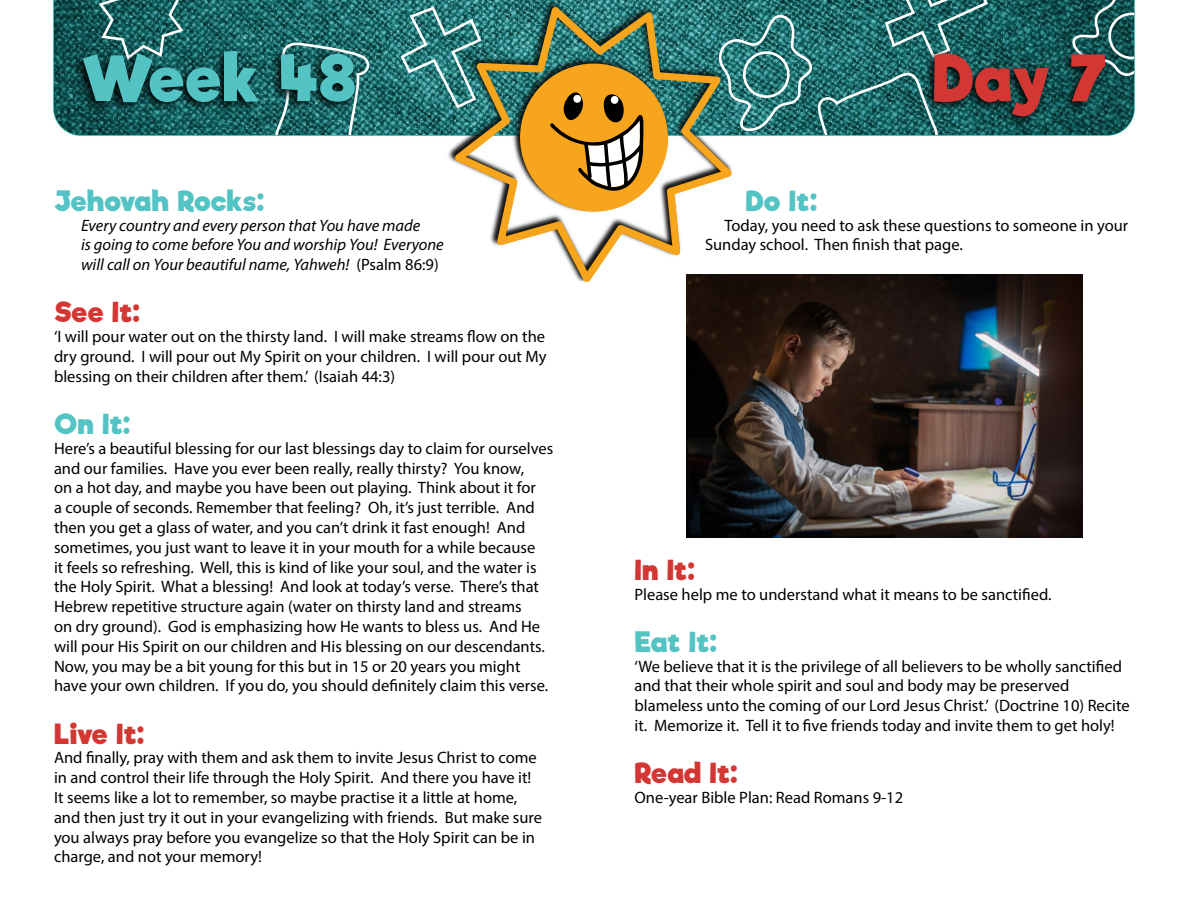
<style>
.page{position:relative;width:1188px;height:918px;background:#fff}
.page>*{position:absolute;margin:0;border:0;box-sizing:border-box;transform-origin:0 0}
.t1{font:700 61.5px "Riffic";letter-spacing:-.005em;color:#54c3c4}
.t2{font:700 61.5px "Riffic";color:#d33733}
.t3{font:700 27px "Riffic";letter-spacing:-.015em;color:#54c3c4}
.t4{font:700 27px "Riffic";letter-spacing:-.01em;color:#d33733}
.t5{font:16.5px/19.8px "Myriad Pro";color:#000}
.t6{font:italic 16.5px/19.8px "Myriad Pro";color:#000}
.s1{font-style:normal}
</style>
<div class="page">
<img style="left:54px;top:0;width:1080px;height:135px">
<svg style="left:99px;top:0;width:85px;height:47px;background:#2e6f6e"></svg>
<svg style="left:275px;top:43px;width:95px;height:92px;background:#377"></svg>
<svg style="left:401px;top:7px;width:44px;height:102px;background:#3f8686"></svg>
<svg style="left:735px;top:0;width:253px;height:135px;background:#317777"></svg>
<svg style="left:1072px;top:0;width:62px;height:76px;background:#2f6666"></svg>
<img style="left:445px;top:0;width:290px;height:176px">
<svg style="left:455px;top:7px;width:277px;height:274px"></svg>
<svg style="left:549px;top:79px;width:95px;height:114px;background:#c6923a"></svg>
<div style="left:72px;top:47px;width:287px;height:67px;background:#000;opacity:.95"></div>
<div style="left:922px;top:48px;width:188px;height:80px;background:#000;opacity:.95"></div>
<img style="left:686px;top:274px;width:396px;height:264px">
<p class="t1" style="left:81px;top:40px;width:277px">Week 48</p>
<p class="t2" style="left:932px;top:40px;width:176px">Day 7</p>
<p class="t3" style="left:54px;top:184px;width:212px">Jehovah Rocks:</p>
<p class="t6" style="left:81px;top:215px;width:364px">Every country and every person that You have made<br>is going to come before You and worship You! Everyone will call on Your beautiful name, Yahweh! <span class="s1">(Psalm 86:9)</span></p>
<p class="t4" style="left:54px;top:296px;width:88px">See It:</p>
<p class="t5" style="left:54px;top:326px;width:494px;text-align:justify">‘I will pour water out on the thirsty land. I will make streams flow on the dry ground. I will pour out My Spirit on your children. I will pour out My blessing on their children after them.’ (Isaiah 44:3)</p>
<p class="t3" style="left:54px;top:407px;width:78px">On It:</p>
<p class="t5" style="left:54px;top:438px;width:501px">Here’s a beautiful blessing for our last blessings day to claim for ourselves and our families. Have you ever been really, really thirsty? You know,<br>on a hot day, and maybe you have been out playing. Think about it for<br>a couple of seconds. Remember that feeling? Oh, it’s just terrible. And then you get a glass of water, and you can’t drink it fast enough! And sometimes, you just want to leave it in your mouth for a while because<br>it feels so refreshing. Well, this is kind of like your soul, and the water is the Holy Spirit. What a blessing! And look at today’s verse. There’s that Hebrew repetitive structure again (water on thirsty land and streams<br>on dry ground). God is emphasizing how He wants to bless us. And He will pour His Spirit on our children and His blessing on our descendants.<br>Now, you may be a bit young for this but in 15 or 20 years you might have your own children. If you do, you should definitely claim this verse.</p>
<p class="t4" style="left:54px;top:717px;width:92px">Live It:</p>
<p class="t5" style="left:54px;top:748px;width:490px">And finally, pray with them and ask them to invite Jesus Christ to come in and control their life through the Holy Spirit. And there you have it!<br>It seems like a lot to remember, so maybe practise it a little at home, and then just try it out in your evangelizing with friends. But make sure you always pray before you evangelize so that the Holy Spirit can be in charge, and not your memory!</p>
<p class="t3" style="left:746px;top:184px;width:73px">Do It:</p>
<p class="t5" style="left:705px;top:215px;width:425px;text-indent:20px">Today, you need to ask these questions to someone in your<br>Sunday school. Then finish that page.</p>
<p class="t4" style="left:634px;top:553px;width:62px">In It:</p>
<p class="t5" style="left:634px;top:584px;width:419px">Please help me to understand what it means to be sanctified.</p>
<p class="t3" style="left:634px;top:625px;width:84px">Eat It:</p>
<p class="t5" style="left:635px;top:656px;width:497px">‘We believe that it is the privilege of all believers to be wholly sanctified and that their whole spirit and soul and body may be preserved blameless unto the coming of our Lord Jesus Christ.’ (Doctrine 10) Recite it. Memorize it. Tell it to five friends today and invite them to get holy!</p>
<p class="t4" style="left:635px;top:756px;width:105px">Read It:</p>
<p class="t5" style="left:635px;top:787px;width:270px">One-year Bible Plan: Read Romans 9-12</p>
</div>
